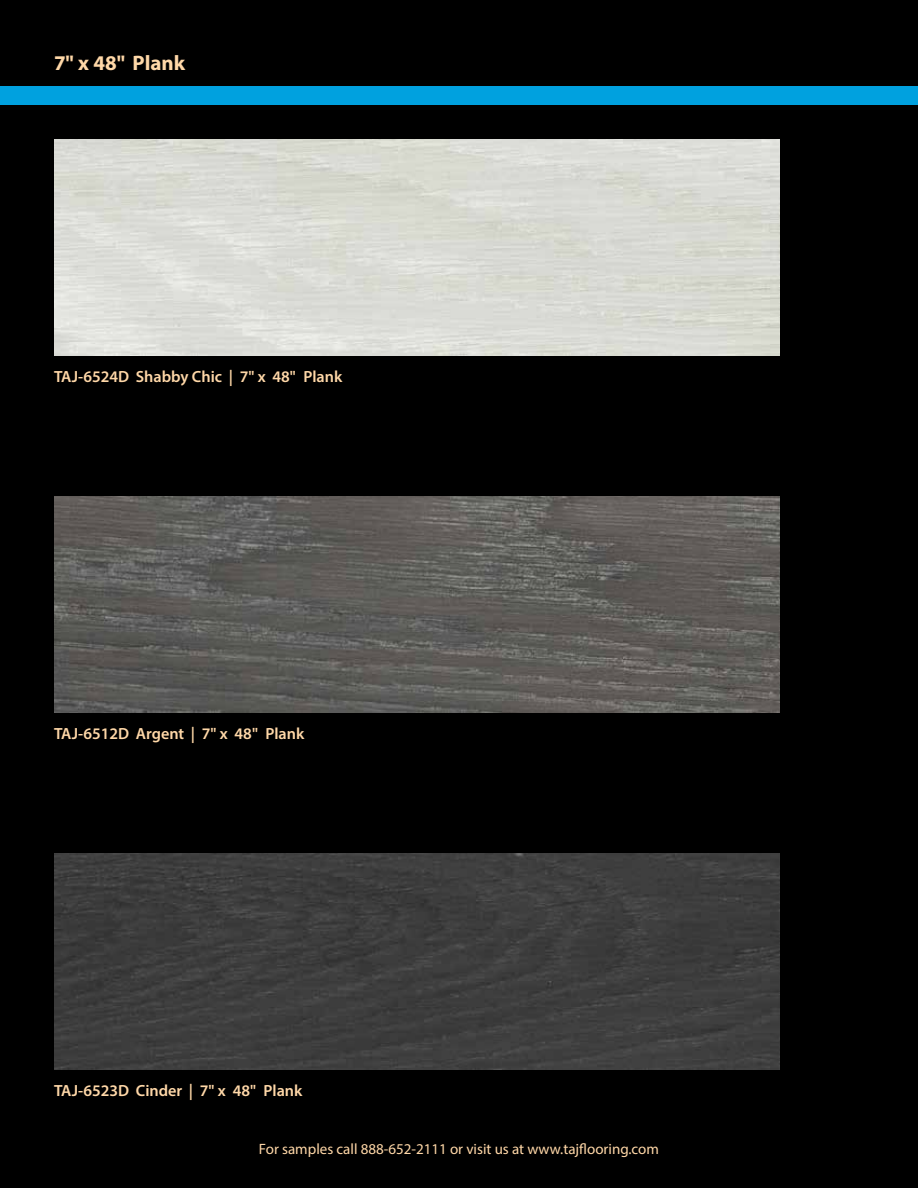
<style>
.page{position:relative;width:918px;height:1188px;background:#000}
.page>*{position:absolute;margin:0;border:0;box-sizing:border-box;transform-origin:0 0}
.t1{font:700 21px "Myriad Pro";color:#ffd8a8}
.t2{font:600 16.2px "Myriad Pro";color:#ffd8a8}
.t3{font:15px "Myriad Pro";color:#ffd8a8}
</style>
<div class="page">
<div style="left:0;top:86px;width:918px;height:19px;background:#00a1df"></div>
<div style="left:54px;top:853px;width:726px;height:216px;background:#3e3e3e"></div>
<img style="left:54px;top:496px;width:726px;height:216px">
<img style="left:54px;top:139px;width:726px;height:216px">
<p class="t1" style="left:54px;top:49px;width:133px">7" x 48" Plank</p>
<p class="t2" style="left:54px;top:366px;width:290px">TAJ-6524D Shabby Chic | 7" x 48" Plank</p>
<p class="t2" style="left:54px;top:723px;width:252px">TAJ-6512D Argent | 7" x 48" Plank</p>
<p class="t2" style="left:54px;top:1080px;width:250px">TAJ-6523D Cinder | 7" x 48" Plank</p>
<p class="t3" style="left:259px;top:1140px;width:402px">For samples call 888-652-2111 or visit us at www.tajflooring.com</p>
</div>
